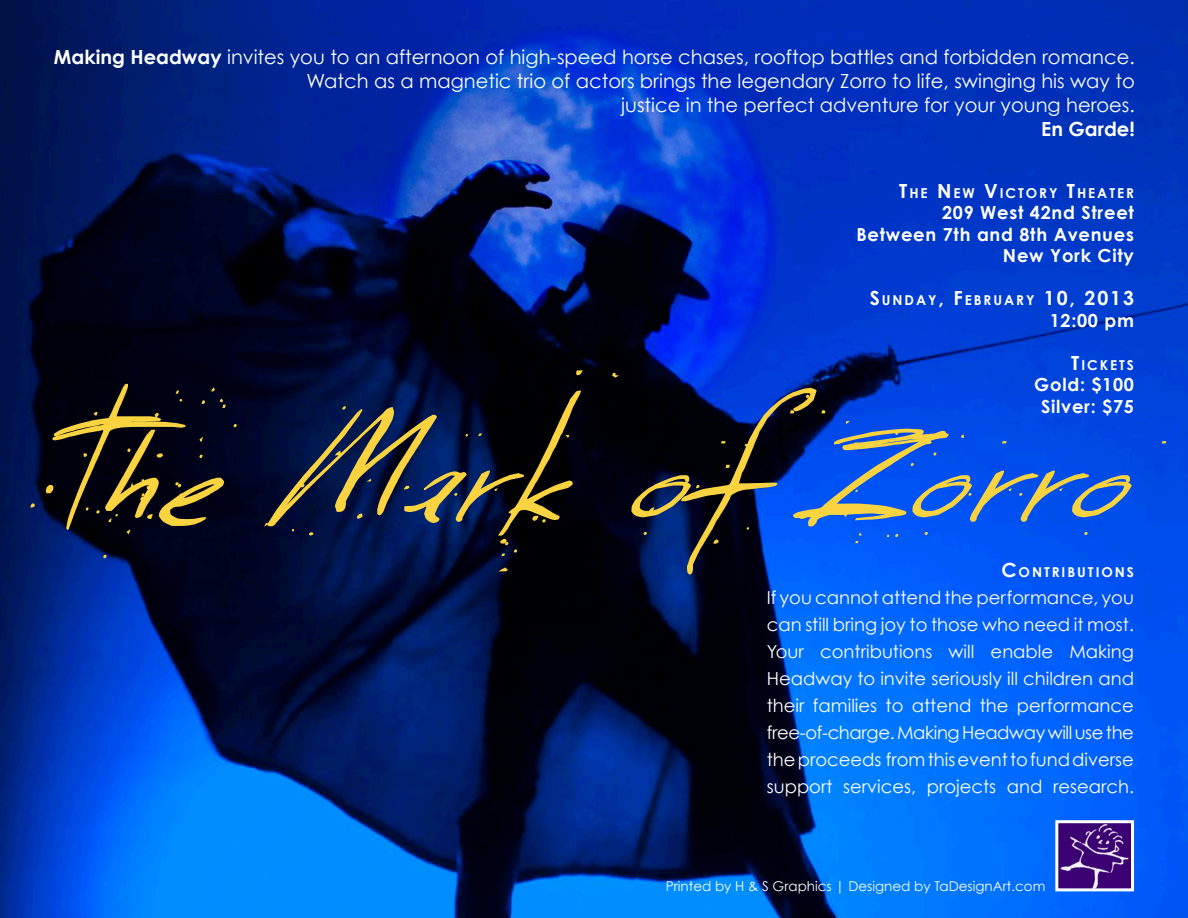
<style>
.page{position:relative;width:1188px;height:918px;background:#fff}
.page>*{position:absolute;margin:0;border:0;box-sizing:border-box;transform-origin:0 0}
.t1{font:75.75px "Sunday Monday";color:#fad340}
.t2{font:19.5px/24px "Century Gothic";color:#fff;text-align:right}
.t3{font:700 19.5px "Century Gothic";color:#fff}
.t4{font:18px "Century Gothic";color:#fff}
.t5{font:700 18px/21.6px "Century Gothic";letter-spacing:.04em;color:#fff;text-align:right}
.t6{font:18px "Century Gothic";letter-spacing:-.02em;color:#fff}
.t7{font:700 13.65px "Century Gothic";letter-spacing:.145em;color:#fff}
.t8{font:13.5px "Century Gothic";color:#fff}
.s1{font-weight:700}
.s2{font-size:19.5px}
</style>
<div class="page">
<img style="left:0;top:0;width:1188px;height:918px">
<img style="left:1059px;top:824px;width:71px;height:63px">
<div style="left:1055px;top:820px;width:79px;height:71px;border:3px solid #fff"></div>
<svg style="left:29px;top:383px;width:209px;height:176px;background:#0f101d"></svg>
<svg style="left:262px;top:369px;width:360px;height:203px;background:#0b142f"></svg>
<svg style="left:631px;top:387px;width:536px;height:189px;background:#0b42af"></svg>
<p class="t2" style="left:54px;top:45px;width:1082px"><span class="s1">Making Headway</span> invites you to an afternoon of high-speed horse chases, rooftop battles and forbidden romance.<br>Watch as a magnetic trio of actors brings the legendary Zorro to life, swinging his way to</p>
<p class="t2" style="left:621px;top:93px;width:515px">justice in the perfect adventure for your young heroes.</p>
<p class="t3" style="left:1041px;top:117px;width:95px">En Garde!</p>
<p class="t7" style="left:899px;top:184px;width:236px"><span class="s2">T</span>HE <span class="s2">N</span>EW <span class="s2">V</span>ICTORY <span class="s2">T</span>HEATER</p>
<p class="t5" style="left:856px;top:201px;width:279px">209 West 42nd Street<br>Between 7th and 8th Avenues</p>
<p class="t5" style="left:1003px;top:245px;width:133px">New York City</p>
<p class="t7" style="left:870px;top:292px;width:266px"><span class="s2">S</span>UN DAY<span class="s2">, F</span>EBRUARY <span class="s2">10, 2013</span></p>
<p class="t5" style="left:1050px;top:309px;width:86px">12:00 pm</p>
<p class="t7" style="left:1071px;top:356px;width:56px"><span class="s2">T</span>ICKETS</p>
<p class="t5" style="left:1034px;top:374px;width:101px">Gold: $100</p>
<p class="t5" style="left:1041px;top:395px;width:94px">Silver: $75</p>
<p class="t1" style="left:62px;top:439px;width:1105px">Th e Ma r k ofZor r o</p>
<p class="t7" style="left:1001px;top:563px;width:124px"><span class="s2">C</span> ONTRIBUTIONS</p>
<p class="t4" style="left:767px;top:586px;width:369px">If you cannot attend the performance, you</p>
<p class="t4" style="left:767px;top:613px;width:369px">can still bring joy to those who need it most.</p>
<p class="t4" style="left:767px;top:640px;width:369px">Your contributions will enable Making</p>
<p class="t4" style="left:767px;top:667px;width:369px">Headway to invite seriously ill children and</p>
<p class="t4" style="left:767px;top:694px;width:369px">their families to attend the performance</p>
<p class="t6" style="left:767px;top:721px;width:369px">free-of-charge. Making Headway will use the</p>
<p class="t4" style="left:767px;top:748px;width:369px">the proceeds from this event to fund diverse</p>
<p class="t4" style="left:767px;top:775px;width:369px">support services, projects and research.</p>
<p class="t8" style="left:666px;top:878px;width:381px">Printed by H &amp; S Graphics | Designed by TaDesignArt.com</p>
</div>
